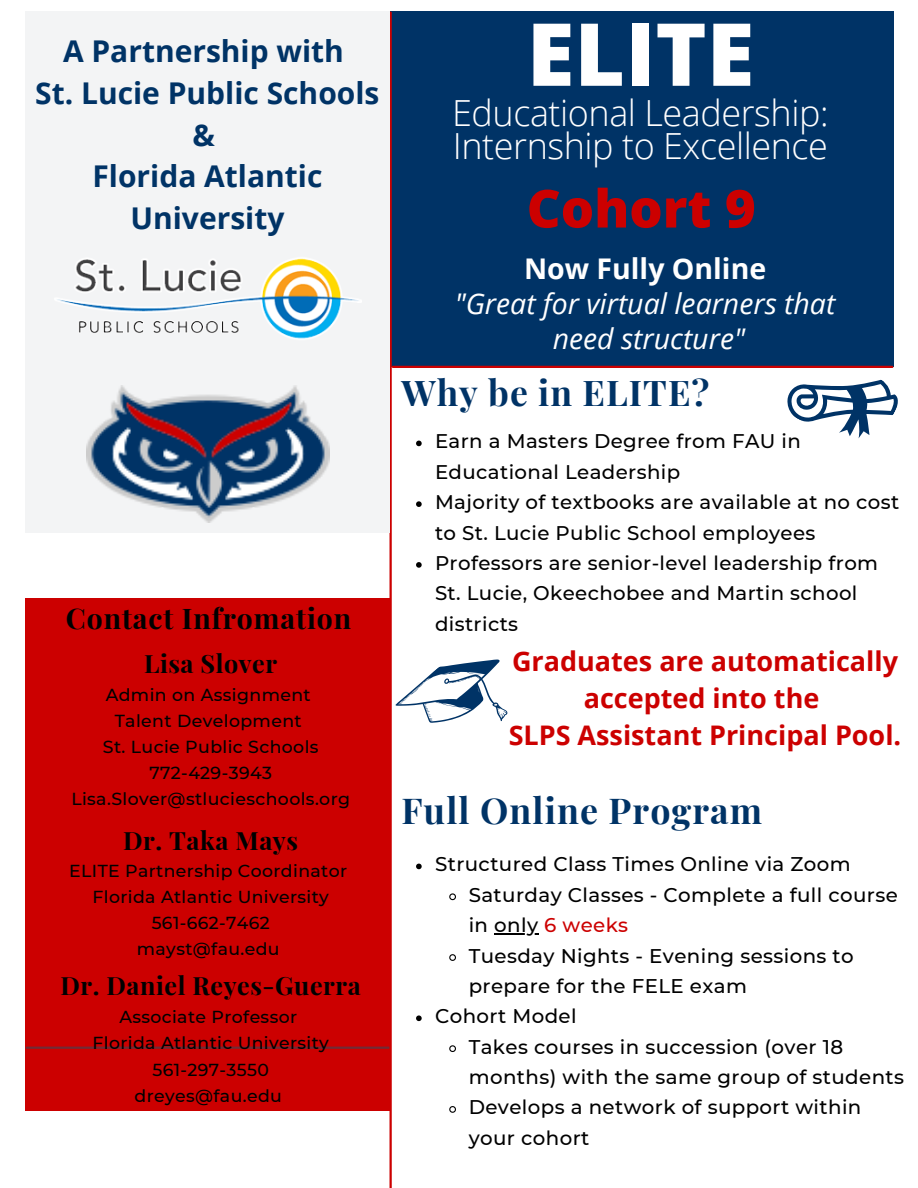
<style>
.page{position:relative;width:918px;height:1188px;background:#fff}
.page>*{position:absolute;margin:0;border:0;box-sizing:border-box;transform-origin:0 0}
.t1{font:800 87px "Open Sans";color:#fff}
.t2{font:800 52.5px "Open Sans";color:#c00}
.t3{font:300 36px/33.8px "Open Sans";letter-spacing:-.01em;color:#fff}
.t4{font:700 35.7px "Playfair Display";letter-spacing:.03em;color:#036}
.t5{font:700 35.4px "Playfair Display";letter-spacing:.03em;color:#036}
.t6{font:700 30px/41.7px "Open Sans";color:#036;text-align:center}
.t7{font:italic 28.5px "Open Sans";color:#fff}
.t8{font:700 28.5px "Playfair Display";letter-spacing:.03em;color:#000}
.t9{font:700 28.5px "Open Sans";color:#fff}
.t10{font:700 27px/37.2px "Open Sans";color:#c00;text-align:center}
.t11{font:700 25.2px "Playfair Display";letter-spacing:.02em;color:#000}
.t12{font:500 19.8px/30.3px "Montserrat";letter-spacing:.02em;color:#000}
.t13{font:500 17.4px "Montserrat";letter-spacing:.02em;color:#000}
.s1{color:#c00}
</style>
<div class="page">
<div style="left:390px;top:11px;width:504px;height:356px;background:#036"></div>
<div style="left:25px;top:598px;width:365px;height:513px;background:#c00"></div>
<hr style="left:393px;top:366px;width:499px;height:2px;background:#c00">
<hr style="left:27px;top:1047px;width:362px;height:2px;background:#702c36">
<hr style="left:390px;top:13px;width:2px;height:1175px;background:#c00">
<div style="left:25px;top:11px;width:365px;height:522px;background:#f3f4f5"></div>
<img style="left:58px;top:258px;width:304px;height:81px">
<img style="left:86px;top:386px;width:243px;height:137px">
<svg style="left:395px;top:659px;width:113px;height:64px"></svg>
<svg style="left:416px;top:441px;width:6px;height:5px"></svg>
<svg style="left:416px;top:501px;width:6px;height:6px"></svg>
<svg style="left:416px;top:562px;width:6px;height:6px"></svg>
<svg style="left:780px;top:365px;width:118px;height:74px"></svg>
<svg style="left:416px;top:864px;width:6px;height:5px"></svg>
<svg style="left:449px;top:893px;width:7px;height:8px"></svg>
<hr style="left:494px;top:933px;width:44px;height:1px;background:#000">
<svg style="left:449px;top:954px;width:7px;height:7px"></svg>
<svg style="left:416px;top:1015px;width:6px;height:6px"></svg>
<svg style="left:449px;top:1045px;width:7px;height:7px"></svg>
<svg style="left:449px;top:1106px;width:7px;height:7px"></svg>
<p class="t6" style="left:63px;top:30px;width:282px">A Partnership with</p>
<p class="t6" style="left:35px;top:72px;width:346px">St. Lucie Public Schools</p>
<p class="t6" style="left:192px;top:113px;width:24px">&amp;</p>
<p class="t6" style="left:92px;top:155px;width:231px">Florida Atlantic<br>University</p>
<p class="t8" style="left:66px;top:598px;width:287px">Contact Infromation</p>
<p class="t11" style="left:144px;top:646px;width:135px">Lisa Slover</p>
<p class="t13" style="left:106px;top:684px;width:207px">Admin on Assignment</p>
<p class="t13" style="left:115px;top:710px;width:189px">Talent Development</p>
<p class="t13" style="left:103px;top:736px;width:217px">St. Lucie Public Schools</p>
<p class="t13" style="left:149px;top:762px;width:124px">772-429-3943</p>
<p class="t13" style="left:71px;top:788px;width:280px">Lisa.Slover@stlucieschools.org</p>
<p class="t11" style="left:123px;top:822px;width:177px">Dr. Taka Mays</p>
<p class="t13" style="left:69px;top:860px;width:279px">ELITE Partnership Coordinator</p>
<p class="t13" style="left:93px;top:886px;width:238px">Florida Atlantic University</p>
<p class="t13" style="left:152px;top:912px;width:120px">561-662-7462</p>
<p class="t13" style="left:137px;top:939px;width:144px">mayst@fau.edu</p>
<p class="t11" style="left:61px;top:968px;width:302px">Dr. Daniel Reyes-Guerra</p>
<p class="t13" style="left:119px;top:1006px;width:179px">Associate Professor</p>
<p class="t13" style="left:93px;top:1033px;width:238px">Florida Atlantic University</p>
<p class="t13" style="left:152px;top:1059px;width:118px">561-297-3550</p>
<p class="t13" style="left:135px;top:1085px;width:149px">dreyes@fau.edu</p>
<p class="t1" style="left:527px;top:-7px;width:229px">ELITE</p>
<p class="t3" style="left:452px;top:95px;width:378px">Educational Leadership:<br>Internship to Excellence</p>
<p class="t2" style="left:527px;top:171px;width:231px">Cohort 9</p>
<p class="t9" style="left:524px;top:249px;width:244px">Now Fully Online</p>
<p class="t7" style="left:455px;top:284px;width:382px">"Great for virtual learners that</p>
<p class="t7" style="left:553px;top:319px;width:194px">need structure"</p>
<p class="t5" style="left:401px;top:368px;width:310px">Why be in ELITE?</p>
<p class="t12" style="left:435px;top:426px;width:367px">Earn a Masters Degree from FAU in<br>Educational Leadership</p>
<p class="t12" style="left:435px;top:487px;width:466px">Majority of textbooks are available at no cost to St. Lucie Public School employees</p>
<p class="t12" style="left:435px;top:548px;width:445px">Professors are senior-level leadership from<br>St. Lucie, Okeechobee and Martin school districts</p>
<p class="t10" style="left:512px;top:642px;width:387px">Graduates are automatically accepted into the</p>
<p class="t10" style="left:509px;top:716px;width:394px">SLPS Assistant Principal Pool.</p>
<p class="t4" style="left:401px;top:785px;width:362px">Full Online Program</p>
<p class="t12" style="left:435px;top:849px;width:417px">Structured Class Times Online via Zoom</p>
<p class="t12" style="left:469px;top:880px;width:431px">Saturday Classes - Complete a full course in only <span class="s1">6 weeks</span></p>
<p class="t12" style="left:469px;top:940px;width:387px">Tuesday Nights - Evening sessions to prepare for the FELE exam</p>
<p class="t12" style="left:435px;top:1001px;width:143px">Cohort Model</p>
<p class="t12" style="left:469px;top:1031px;width:437px">Takes courses in succession (over 18 months) with the same group of students</p>
<p class="t12" style="left:469px;top:1092px;width:394px">Develops a network of support within your cohort</p>
</div>
